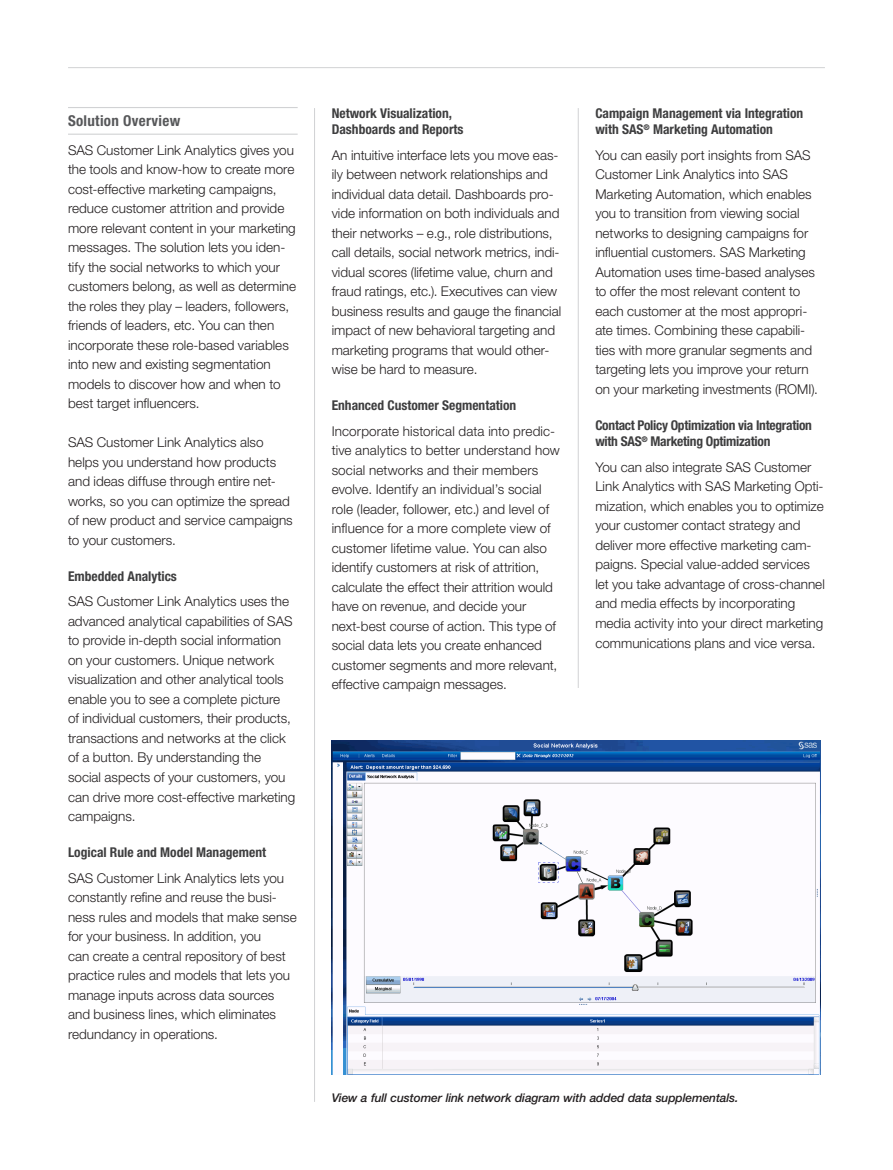
<style>
.page{position:relative;width:893px;height:1170px;background:#fff}
.page>*{position:absolute;margin:0;border:0;box-sizing:border-box;transform-origin:0 0}
.Subhd1__body_black{font:700 condensed 15px "Helvetica Neue LT Std";letter-spacing:.02em;color:#57585a}
.Body{font:300 13.5px/19.5px "Helvetica Neue LT Std";color:#231f20}
.Subhd2__Body{font:700 condensed 13.5px/16.5px "Helvetica Neue LT Std";color:#3e3e3f}
.Subhd2__Body-2{font:700 condensed 13.5px/16.5px "Helvetica Neue LT Std";letter-spacing:-.02em;color:#3e3e3f}
.Cutline__ScreenShot{font:italic 500 12px "Helvetica Neue LT Std";letter-spacing:-.01em;color:#231f20}
</style>
<div class="page">
<hr style="left:68px;top:67px;width:757px;height:1px;background:#d1d2d4">
<hr style="left:68px;top:107px;width:230px;height:1px;background:#d1d2d4">
<hr style="left:68px;top:134px;width:230px;height:1px;background:#d1d2d4">
<hr style="left:314px;top:108px;width:1px;height:993px;background:#d1d2d4">
<hr style="left:578px;top:108px;width:1px;height:580px;background:#d1d2d4">
<img style="left:332px;top:740px;width:489px;height:334px">
<p class="Subhd1__body_black" style="left:68px;top:112px;width:114px">Solution Overview</p>
<p class="Body" style="left:68px;top:140px;width:230px">SAS Customer Link Analytics gives you the tools and know-how to create more cost-effective marketing campaigns, reduce customer attrition and provide more relevant content in your marketing messages. The solution lets you iden&shy;tify the social networks to which your customers belong, as well as determine the roles they play – leaders, followers, friends of leaders, etc. You can then incorporate these role-based variables into new and existing segmentation models to discover how and when to best target influencers.</p>
<p class="Body" style="left:68px;top:432px;width:226px">SAS Customer Link Analytics also helps you understand how products and ideas diffuse through entire net&shy;works, so you can optimize the spread of new product and service campaigns to your customers.</p>
<p class="Subhd2__Body" style="left:68px;top:567px;width:110px">Embedded Analytics</p>
<p class="Body" style="left:68px;top:591px;width:229px">SAS Customer Link Analytics uses the advanced analytical capabilities of SAS to provide in-depth social information on your customers. Unique network visualization and other analytical tools enable you to see a complete picture<br>of individual customers, their products, transactions and networks at the click of a button. By understanding the social aspects of your customers, you can drive more cost-effective marketing campaigns.</p>
<p class="Subhd2__Body" style="left:68px;top:843px;width:200px">Logical Rule and Model Management</p>
<p class="Body" style="left:68px;top:867px;width:230px">SAS Customer Link Analytics lets you constantly refine and reuse the busi&shy;ness rules and models that make sense for your business. In addition, you<br>can create a central repository of best practice rules and models that lets you manage inputs across data sources and business lines, which eliminates redundancy in operations.</p>
<p class="Subhd2__Body" style="left:332px;top:104px;width:133px">Network Visualization,<br>Dashboards and Reports</p>
<p class="Body" style="left:332px;top:145px;width:231px">An intuitive interface lets you move eas&shy;ily between network relationships and individual data detail. Dashboards pro&shy;vide information on both individuals and their networks – e.g., role distributions, call details, social network metrics, indi&shy;vidual scores (lifetime value, churn and fraud ratings, etc.). Executives can view business results and gauge the financial impact of new behavioral targeting and marketing programs that would other&shy;wise be hard to measure.</p>
<p class="Subhd2__Body" style="left:332px;top:397px;width:186px">Enhanced Customer Segmentation</p>
<p class="Body" style="left:332px;top:421px;width:230px">Incorporate historical data into predic&shy;tive analytics to better understand how social networks and their members evolve. Identify an individual’s social role (leader, follower, etc.) and level of influence for a more complete view of customer lifetime value. You can also identify customers at risk of attrition, calculate the effect their attrition would have on revenue, and decide your next-best course of action. This type of social data lets you create enhanced customer segments and more relevant, effective campaign messages.</p>
<p class="Subhd2__Body" style="left:595px;top:104px;width:210px">Campaign Management via Integration with SAS<sup>®</sup> Marketing Automation</p>
<p class="Body" style="left:595px;top:145px;width:224px">You can easily port insights from SAS Customer Link Analytics into SAS Marketing Automation, which enables you to transition from viewing social networks to designing campaigns for influential customers. SAS Marketing Automation uses time-based analyses to offer the most relevant content to each customer at the most appropri&shy;ate times. Combining these capabili&shy;ties with more granular segments and targeting lets you improve your return on your marketing investments (ROMI).</p>
<p class="Subhd2__Body-2" style="left:595px;top:416px;width:218px">Contact Policy Optimization via Integration with SAS<sup>®</sup> Marketing Optimization</p>
<p class="Body" style="left:595px;top:457px;width:231px">You can also integrate SAS Customer Link Analytics with SAS Marketing Opti&shy;mization, which enables you to optimize your customer contact strategy and deliver more effective marketing cam&shy;paigns. Special value-added services let you take advantage of cross-channel and media effects by incorporating media activity into your direct marketing communications plans and vice versa.</p>
<p class="Cutline__ScreenShot" style="left:332px;top:1090px;width:408px">View a full customer link network diagram with added data supplementals.</p>
</div>
